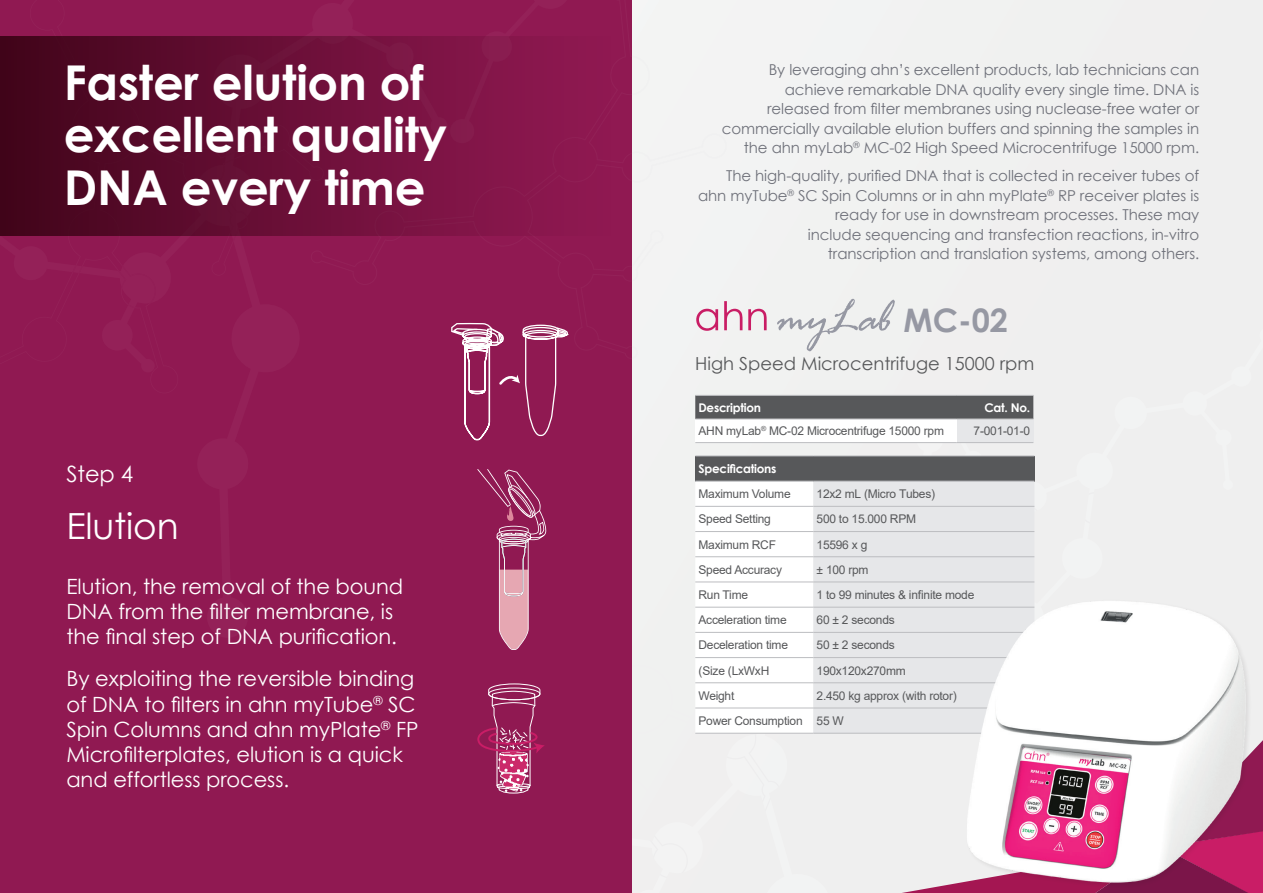
<style>
.page{position:relative;width:1263px;height:893px;background:#f0efef}
.page>*{position:absolute;margin:0;border:0;box-sizing:border-box;transform-origin:0 0}
.t1{font:700 48px/52.5px "Century Gothic";letter-spacing:-.005em;color:#fff}
.t2{font:36px "Century Gothic";letter-spacing:-.005em;color:#fff}
.t3{font:700 32.4px "Century Gothic";color:#9698a3}
.t4{font:22.5px "Century Gothic";color:#fff}
.t5{font:21px/25.2px "Century Gothic";letter-spacing:-.005em;color:#fff}
.t6{font:18px "Century Gothic";color:#57585a}
.t7{font:15px/19.5px "Century Gothic";letter-spacing:-.005em;color:#6f717a;text-align:right}
.t8{font:12px/25.2px "Arial";letter-spacing:-.02em;color:#57585a}
.t9{font:700 12px "Century Gothic";letter-spacing:-.02em;color:#fff}
</style>
<div class="page">
<div style="left:0;top:0;width:631px;height:893px;background:#901952"></div>
<svg style="left:451px;top:323px;width:117px;height:117px"></svg>
<svg style="left:477px;top:469px;width:69px;height:181px"></svg>
<svg style="left:477px;top:683px;width:68px;height:111px"></svg>
<img style="left:497px;top:752px;width:33px;height:39px">
<div style="left:695px;top:456px;width:339px;height:25px;background:#57585a"></div>
<svg style="left:631px;top:481px;width:182px;height:397px"></svg>
<div style="left:813px;top:505px;width:221px;height:228px;background:#e6e7e9"></div>
<hr style="left:695px;top:456px;width:118px;height:1px;background:#bcbdc0">
<hr style="left:813px;top:456px;width:221px;height:1px;background:#bcbdc0">
<hr style="left:695px;top:481px;width:118px;height:1px;background:#bcbdc0">
<hr style="left:813px;top:481px;width:221px;height:1px;background:#bcbdc0">
<hr style="left:695px;top:506px;width:118px;height:1px;background:#bcbdc0">
<hr style="left:813px;top:506px;width:221px;height:1px;background:#bcbdc0">
<hr style="left:695px;top:531px;width:118px;height:1px;background:#bcbdc0">
<hr style="left:813px;top:531px;width:221px;height:1px;background:#bcbdc0">
<hr style="left:695px;top:556px;width:118px;height:1px;background:#bcbdc0">
<hr style="left:813px;top:556px;width:221px;height:1px;background:#bcbdc0">
<hr style="left:695px;top:582px;width:118px;height:1px;background:#bcbdc0">
<hr style="left:813px;top:582px;width:221px;height:1px;background:#bcbdc0">
<hr style="left:695px;top:607px;width:118px;height:1px;background:#bcbdc0">
<hr style="left:813px;top:607px;width:221px;height:1px;background:#bcbdc0">
<hr style="left:695px;top:632px;width:118px;height:1px;background:#bcbdc0">
<hr style="left:813px;top:632px;width:221px;height:1px;background:#bcbdc0">
<hr style="left:695px;top:657px;width:118px;height:1px;background:#bcbdc0">
<hr style="left:813px;top:657px;width:221px;height:1px;background:#bcbdc0">
<hr style="left:695px;top:682px;width:118px;height:1px;background:#bcbdc0">
<hr style="left:813px;top:682px;width:221px;height:1px;background:#bcbdc0">
<hr style="left:695px;top:708px;width:118px;height:1px;background:#bcbdc0">
<hr style="left:813px;top:708px;width:221px;height:1px;background:#bcbdc0">
<hr style="left:695px;top:733px;width:118px;height:1px;background:#bcbdc0">
<hr style="left:813px;top:733px;width:221px;height:1px;background:#bcbdc0">
<svg style="left:777px;top:299px;width:118px;height:52px"></svg>
<svg style="left:696px;top:301px;width:71px;height:30px"></svg>
<div style="left:695px;top:396px;width:338px;height:23px;background:#57585a"></div>
<div style="left:695px;top:419px;width:262px;height:24px;background:#fff"></div>
<div style="left:957px;top:419px;width:76px;height:24px;background:#e6e7e9"></div>
<hr style="left:695px;top:395px;width:262px;height:1px;background:#bcbdc0">
<hr style="left:957px;top:395px;width:76px;height:1px;background:#bcbdc0">
<hr style="left:695px;top:419px;width:262px;height:1px;background:#bcbdc0">
<hr style="left:957px;top:419px;width:76px;height:1px;background:#bcbdc0">
<hr style="left:695px;top:442px;width:262px;height:1px;background:#bcbdc0">
<hr style="left:957px;top:442px;width:76px;height:1px;background:#bcbdc0">
<svg style="left:0;top:36px;width:632px;height:200px"></svg>
<svg style="left:902px;top:887px;width:361px;height:6px;background:#9a2459"></svg>
<img style="left:931px;top:591px;width:332px;height:298px">
<h1 class="t1" style="left:64px;top:54px;width:385px">Faster elution of excellent quality<br>DNA every time</h1>
<h3 class="t4" style="left:66px;top:458px;width:68px">Step 4</h3>
<h2 class="t2" style="left:66px;top:501px;width:114px">Elution</h2>
<h3 class="t5" style="left:66px;top:573px;width:338px">Elution, the removal of the bound<br>DNA from the filter membrane, is the final step of DNA purification.</h3>
<h3 class="t5" style="left:66px;top:666px;width:354px">By exploiting the reversible binding of DNA to filters in ahn myTube<sup>®</sup> SC Spin Columns and ahn myPlate<sup>®</sup> FP Microfilterplates, elution is a quick and effortless process.</h3>
<p class="t7" style="left:722px;top:60px;width:479px">By leveraging ahn’s excellent products, lab technicians can achieve remarkable DNA quality every single time. DNA is released from filter membranes using nuclease-free water or commercially available elution buffers and spinning the samples in the ahn myLab<sup>®</sup> MC-02 High Speed Microcentrifuge 15000 rpm.</p>
<p class="t7" style="left:698px;top:166px;width:503px">The high-quality, purified DNA that is collected in receiver tubes of ahn myTube<sup>®</sup> SC Spin Columns or in ahn myPlate<sup>®</sup> RP receiver plates is ready for use in downstream processes. These may<br>include sequencing and transfection reactions, in-vitro<br>transcription and translation systems, among others.</p>
<h3 class="t3" style="left:904px;top:296px;width:106px">MC-02</h3>
<p class="t6" style="left:695px;top:350px;width:340px">High Speed Microcentrifuge 15000 rpm</p>
<p class="t9" style="left:698px;top:398px;width:64px">Description</p>
<p class="t9" style="left:984px;top:398px;width:47px">Cat. No.</p>
<p class="t8" style="left:698px;top:418px;width:247px">AHN myLab<sup>®</sup> MC-02 Microcentrifuge 15000 rpm</p>
<p class="t8" style="left:973px;top:418px;width:58px">7-001-01-0</p>
<p class="t9" style="left:698px;top:460px;width:79px">Specifications</p>
<p class="t8" style="left:698px;top:481px;width:94px">Maximum Volume</p>
<p class="t8" style="left:816px;top:481px;width:120px">12x2 mL (Micro Tubes)</p>
<p class="t8" style="left:698px;top:506px;width:74px">Speed Setting</p>
<p class="t8" style="left:816px;top:506px;width:101px">500 to 15.000 RPM</p>
<p class="t8" style="left:698px;top:532px;width:79px">Maximum RCF</p>
<p class="t8" style="left:816px;top:532px;width:52px">15596 x g</p>
<p class="t8" style="left:698px;top:557px;width:85px">Speed Accuracy</p>
<p class="t8" style="left:816px;top:557px;width:54px">± 100 rpm</p>
<p class="t8" style="left:698px;top:582px;width:51px">Run Time</p>
<p class="t8" style="left:816px;top:582px;width:159px">1 to 99 minutes &amp; infinite mode</p>
<p class="t8" style="left:698px;top:607px;width:90px">Acceleration time</p>
<p class="t8" style="left:816px;top:607px;width:80px">60 ± 2 seconds</p>
<p class="t8" style="left:698px;top:632px;width:91px">Deceleration time</p>
<p class="t8" style="left:816px;top:632px;width:80px">50 ± 2 seconds</p>
<p class="t8" style="left:698px;top:658px;width:72px">)Size (LxWxH</p>
<p class="t8" style="left:816px;top:658px;width:91px">190x120x270mm</p>
<p class="t8" style="left:698px;top:683px;width:37px">Weight</p>
<p class="t8" style="left:698px;top:683px;width:260px;text-indent:118px">2.450 kg approx (with rotor)<br>Power Consumption 55 W</p>
</div>
